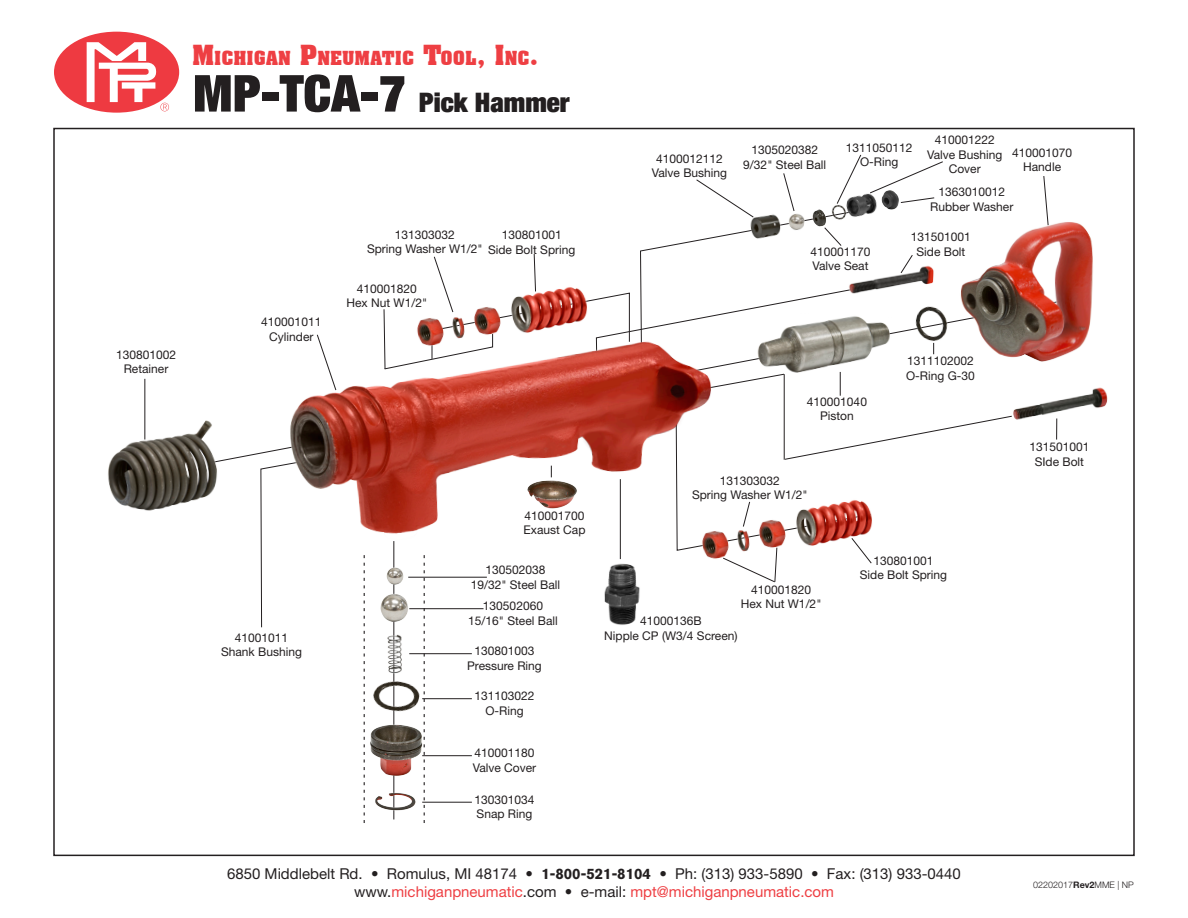
<style>
.page{position:relative;width:1188px;height:918px;background:#fff}
.page>*{position:absolute;margin:0;border:0;box-sizing:border-box;transform-origin:0 0}
.t1{font:900 condensed 27px "Helvetica Neue LT Std";color:#231f20}
.t2{font:700 18.9px "Aachen BT";color:#ee3f43}
.t3{font:15px/18px "Helvetica Neue LT Std";color:#231f20;text-align:center}
.t4{font:12px "Helvetica Neue LT Std";color:#231f20}
.t5{font:300 9px "Helvetica Neue LT Std";color:#231f20}
.s1{font-size:27px}
.s2{font-size:51px}
.s3{font-family:"Akzidenz Grotesk BQ";font-weight:700}
.s4{color:#ee3f43}
.s5{font-weight:700}
</style>
<div class="page">
<svg style="left:54px;top:32px;width:125px;height:81px"></svg>
<hr style="left:144px;top:379px;width:1px;height:60px;background:#231f20">
<img style="left:1013px;top:222px;width:80px;height:140px">
<img style="left:285px;top:319px;width:99px;height:214px">
<img style="left:53px;top:404px;width:175px;height:119px">
<img style="left:1013px;top:387px;width:95px;height:36px">
<img style="left:375px;top:796px;width:9px;height:13px">
<img style="left:363px;top:721px;width:21px;height:57px">
<img style="left:380px;top:599px;width:4px;height:18px">
<img style="left:363px;top:676px;width:21px;height:41px">
<svg style="left:1056px;top:419px;width:1px;height:21px"></svg>
<svg style="left:1043px;top:176px;width:6px;height:50px"></svg>
<svg style="left:364px;top:555px;width:1px;height:268px"></svg>
<svg style="left:384px;top:154px;width:629px;height:669px"></svg>
<svg style="left:317px;top:334px;width:19px;height:57px"></svg>
<h2 class="t2" style="left:192px;top:46px;width:348px"><span class="s1">M</span>ICHIGAN <span class="s1">P</span>NEUMATIC <span class="s1">T</span>OOL<span class="s1">, I</span>NC<span class="s1">.</span></h2>
<h1 class="t1" style="left:193px;top:85px;width:378px"><span class="s2">MP-TCA-7</span> Pick Hammer</h1>
<p class="t4" style="left:116px;top:347px;width:62px">130801002</p>
<p class="t4" style="left:124px;top:362px;width:46px">Retainer</p>
<p class="t4" style="left:261px;top:315px;width:62px">410001011</p>
<p class="t4" style="left:269px;top:329px;width:46px">Cylinder</p>
<p class="t4" style="left:395px;top:227px;width:62px">131303032</p>
<p class="t4" style="left:367px;top:242px;width:117px">Spring Washer W1/2"</p>
<p class="t4" style="left:502px;top:228px;width:62px">130801001</p>
<p class="t4" style="left:488px;top:242px;width:89px">Side Bolt Spring</p>
<p class="t4" style="left:357px;top:281px;width:62px">410001820</p>
<p class="t4" style="left:346px;top:296px;width:82px">Hex Nut W1/2"</p>
<p class="t4" style="left:235px;top:630px;width:55px">41001011</p>
<p class="t4" style="left:221px;top:645px;width:82px">Shank Bushing</p>
<p class="t4" style="left:524px;top:509px;width:62px">410001700</p>
<p class="t4" style="left:523px;top:523px;width:64px">Exaust Cap</p>
<p class="t4" style="left:485px;top:563px;width:62px">130502038</p>
<p class="t4" style="left:471px;top:577px;width:91px">19/32" Steel Ball</p>
<p class="t4" style="left:483px;top:599px;width:62px">130502060</p>
<p class="t4" style="left:468px;top:613px;width:91px">15/16" Steel Ball</p>
<p class="t4" style="left:475px;top:644px;width:62px">130801003</p>
<p class="t4" style="left:467px;top:658px;width:76px">Pressure Ring</p>
<p class="t4" style="left:475px;top:689px;width:62px">131103022</p>
<p class="t4" style="left:485px;top:703px;width:40px">O-Ring</p>
<p class="t4" style="left:475px;top:746px;width:62px">410001180</p>
<p class="t4" style="left:473px;top:760px;width:65px">Valve Cover</p>
<p class="t4" style="left:475px;top:792px;width:62px">130301034</p>
<p class="t4" style="left:477px;top:807px;width:57px">Snap Ring</p>
<p class="t4" style="left:656px;top:151px;width:68px">4100012112</p>
<p class="t4" style="left:652px;top:166px;width:77px">Valve Bushing</p>
<p class="t4" style="left:751px;top:143px;width:68px">1305020382</p>
<p class="t4" style="left:743px;top:157px;width:84px">9/32" Steel Ball</p>
<p class="t4" style="left:846px;top:140px;width:68px">1311050112</p>
<p class="t4" style="left:860px;top:154px;width:40px">O-Ring</p>
<p class="t4" style="left:935px;top:133px;width:62px">410001222</p>
<p class="t4" style="left:927px;top:147px;width:77px">Valve Bushing</p>
<p class="t4" style="left:949px;top:162px;width:33px">Cover</p>
<p class="t4" style="left:1012px;top:146px;width:62px">410001070</p>
<p class="t4" style="left:1023px;top:160px;width:40px">Handle</p>
<p class="t4" style="left:938px;top:185px;width:68px">1363010012</p>
<p class="t4" style="left:930px;top:199px;width:85px">Rubber Washer</p>
<p class="t4" style="left:810px;top:244px;width:62px">410001170</p>
<p class="t4" style="left:812px;top:259px;width:58px">Valve Seat</p>
<p class="t4" style="left:911px;top:230px;width:62px">131501001</p>
<p class="t4" style="left:916px;top:244px;width:50px">Side Bolt</p>
<p class="t4" style="left:807px;top:394px;width:62px">410001040</p>
<p class="t4" style="left:820px;top:409px;width:35px">Piston</p>
<p class="t4" style="left:907px;top:354px;width:68px">1311102002</p>
<p class="t4" style="left:906px;top:368px;width:70px">O-Ring G-30</p>
<p class="t4" style="left:1029px;top:440px;width:62px">131501001</p>
<p class="t4" style="left:1035px;top:454px;width:51px">SIde Bolt</p>
<p class="t4" style="left:720px;top:473px;width:62px">131303032</p>
<p class="t4" style="left:692px;top:488px;width:117px">Spring Washer W1/2"</p>
<p class="t4" style="left:751px;top:582px;width:62px">410001820</p>
<p class="t4" style="left:741px;top:597px;width:82px">Hex Nut W1/2"</p>
<p class="t4" style="left:640px;top:614px;width:63px">41000136B</p>
<p class="t4" style="left:604px;top:628px;width:135px">Nipple CP (W3/4 Screen)</p>
<p class="t4" style="left:873px;top:553px;width:62px">130801001</p>
<p class="t4" style="left:860px;top:568px;width:89px">Side Bolt Spring</p>
<p class="t3" style="left:227px;top:865px;width:735px">6850 Middlebelt Rd. • Romulus, MI 48174 • <span class="s3">1-800-521-8104</span> • Ph: (313) 933-5890 • Fax: (313) 933-0440 www.<span class="s4">michiganpneumatic</span>.com • e-mail: <span class="s4">mpt@michiganpneumatic.com</span></p>
<p class="t5" style="left:1033px;top:879px;width:102px">02202017<span class="s5">Rev2</span>MME | NP</p>
</div>
